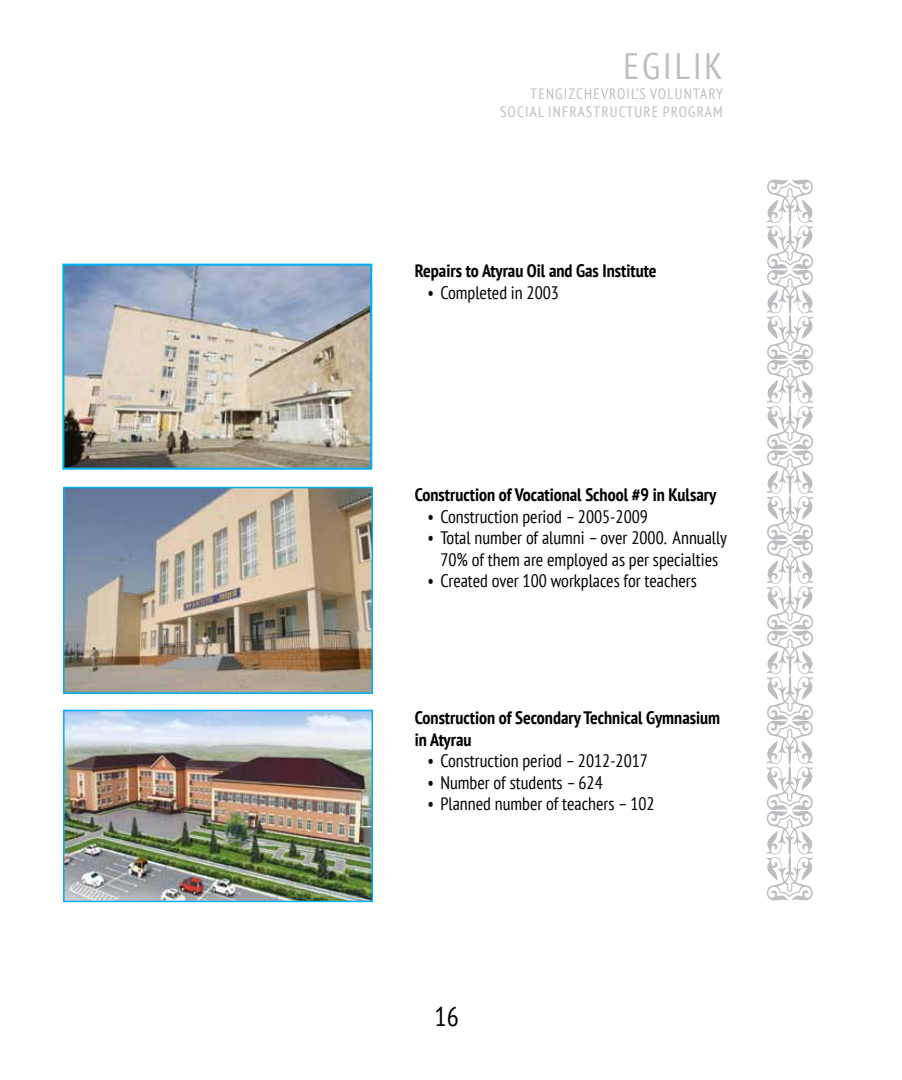
<style>
.page{position:relative;width:902px;height:1080px;background:#fff}
.page>*{position:absolute;margin:0;border:0;box-sizing:border-box;transform-origin:0 0}
.t1{font:condensed 36.75px "PT Sans";letter-spacing:.08em;color:#bcbec0}
.t2{font:condensed 27px "PT Sans";color:#000}
.t3{font:condensed 18px/21.6px "PT Sans";color:#000;text-align:center}
.t4{font:700 condensed 18px/21.6px "PT Sans";color:#000}
.t5{font:condensed 15px/18px "PT Sans";letter-spacing:.08em;color:#bcbec0;text-align:right}
</style>
<div class="page">
<img style="left:66px;top:490px;width:304px;height:201px">
<div style="left:63px;top:487px;width:310px;height:207px;border:2px solid #00aeef"></div>
<img style="left:66px;top:713px;width:304px;height:186px">
<div style="left:63px;top:710px;width:310px;height:192px;border:2px solid #00aeef"></div>
<svg style="left:766px;top:179px;width:48px;height:722px"></svg>
<img style="left:65px;top:267px;width:304px;height:200px">
<div style="left:62px;top:264px;width:310px;height:206px;border:2px solid #00aeef"></div>
<h1 class="t1" style="left:623px;top:42px;width:101px">Egilik</h1>
<p class="t5" style="left:500px;top:84px;width:224px">Tengizchevroil’s voluntary social infrastructure program</p>
<p class="t4" style="left:415px;top:260px;width:243px">Repairs to Atyrau Oil and Gas Institute</p>
<p class="t3" style="left:427px;top:281px;width:133px">• Completed in 2003</p>
<p class="t4" style="left:415px;top:484px;width:303px">Construction of Vocational School #9 in Kulsary</p>
<p class="t3" style="left:427px;top:505px;width:222px">• Construction period – 2005-2009</p>
<p class="t3" style="left:427px;top:527px;width:301px">• Total number of alumni – over 2000. Annually<br>70% of them are employed as per specialties</p>
<p class="t3" style="left:427px;top:570px;width:271px">• Created over 100 workplaces for teachers</p>
<p class="t4" style="left:415px;top:707px;width:307px">Construction of Secondary Technical Gymnasium in Atyrau</p>
<p class="t3" style="left:427px;top:750px;width:222px">• Construction period – 2012-2017</p>
<p class="t3" style="left:427px;top:771px;width:177px">• Number of students – 624</p>
<p class="t3" style="left:427px;top:793px;width:228px">• Planned number of teachers – 102</p>
<h2 class="t2" style="left:434px;top:999px;width:26px">16</h2>
</div>
